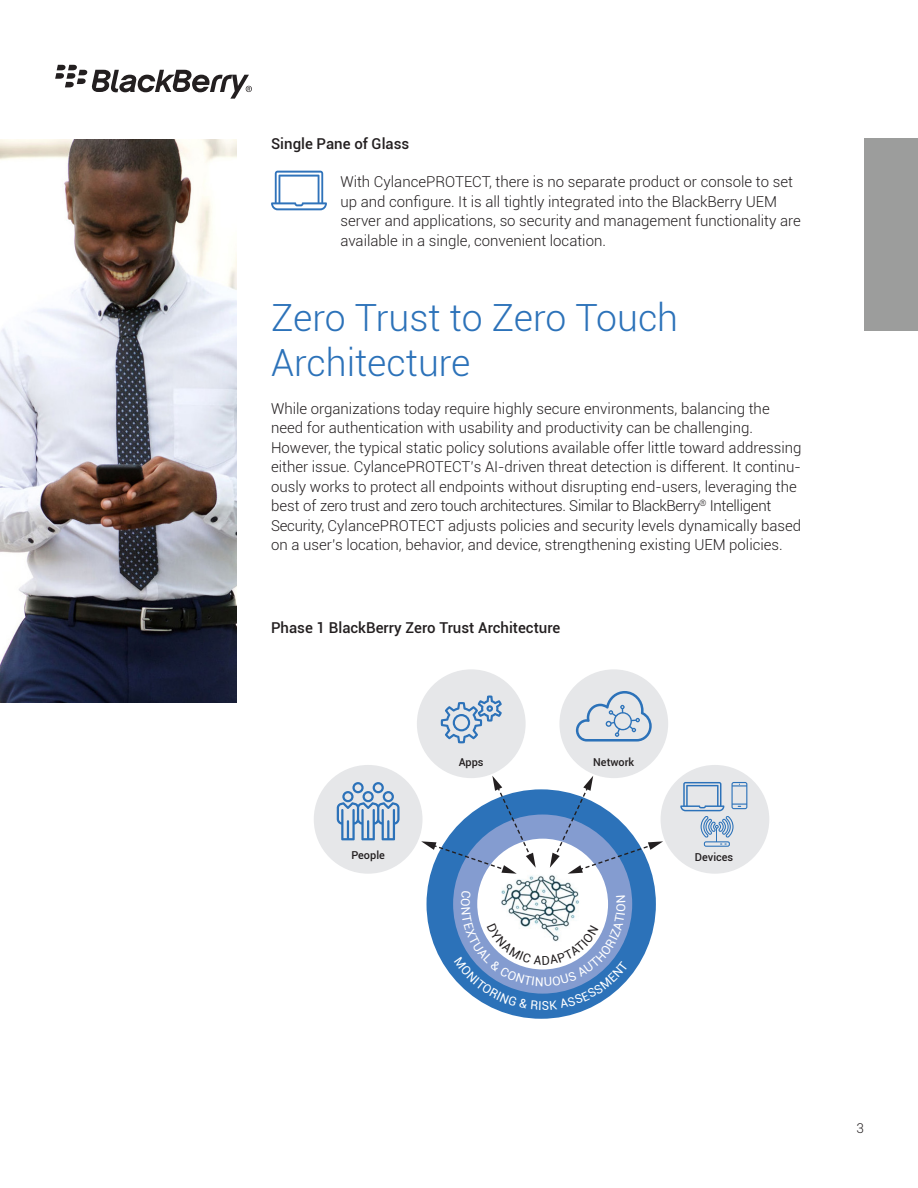
<style>
.page{position:relative;width:918px;height:1188px;background:#fff}
.page>*{position:absolute;margin:0;border:0;box-sizing:border-box;transform-origin:0 0}
.Header1{font:300 37.5px/45px "Roboto";color:#2c72b9}
.Body{font:300 15px/19.5px "Roboto";color:#231f20}
.Header2{font:500 15px "Roboto";color:#231f20}
.t1{font:300 13.5px "Roboto";color:#231f20}
.t2{font:500 10.95px "Roboto";color:#231f20}
</style>
<div class="page">
<div style="left:864px;top:138px;width:54px;height:193px;background:#9c9d9c"></div>
<svg style="left:55px;top:65px;width:197px;height:34px"></svg>
<div style="left:427px;top:789px;width:229px;height:230px;background:#2c72b9;border-radius:50%"></div>
<div style="left:453px;top:815px;width:179px;height:179px;background:#849cd0;border-radius:50%"></div>
<div style="left:477px;top:839px;width:131px;height:130px;background:#fff;border-radius:50%"></div>
<img style="left:502px;top:875px;width:73px;height:16px">
<div style="left:559px;top:669px;width:109px;height:109px;background:#e6e7e9;border-radius:50%"></div>
<svg style="left:576px;top:691px;width:76px;height:51px"></svg>
<div style="left:314px;top:765px;width:109px;height:109px;background:#e6e7e9;border-radius:50%"></div>
<svg style="left:337px;top:782px;width:63px;height:58px"></svg>
<svg style="left:421px;top:776px;width:115px;height:98px"></svg>
<svg style="left:550px;top:776px;width:113px;height:98px"></svg>
<div style="left:417px;top:669px;width:109px;height:109px;background:#e6e7e9;border-radius:50%"></div>
<svg style="left:441px;top:695px;width:61px;height:48px"></svg>
<div style="left:661px;top:765px;width:108px;height:109px;background:#e6e7e9;border-radius:50%"></div>
<svg style="left:680px;top:782px;width:67px;height:65px"></svg>
<img style="left:0;top:140px;width:237px;height:563px">
<svg style="left:271px;top:171px;width:56px;height:39px"></svg>
<svg style="left:454px;top:891px;width:175px;height:119px"></svg>
<p class="Header2" style="left:271px;top:134px;width:140px">Single Pane of Glass</p>
<p class="Body" style="left:340px;top:172px;width:462px">With CylancePROTECT, there is no separate product or console to set up and configure. It is all tightly integrated into the BlackBerry UEM server and applications, so security and management functionality are available in a single, convenient location.</p>
<p class="Header1" style="left:271px;top:294px;width:409px">Zero Trust to Zero Touch<br>Architecture</p>
<p class="Body" style="left:271px;top:398px;width:532px">While organizations today require highly secure environments, balancing the need for authentication with usability and productivity can be challenging.<br>However, the typical static policy solutions available offer little toward addressing either issue. CylancePROTECT’s AI-driven threat detection is different. It continu&shy;ously works to protect all endpoints without disrupting end-users, leveraging the best of zero trust and zero touch architectures. Similar to BlackBerry<sup>®</sup> Intelligent Security, CylancePROTECT adjusts policies and security levels dynamically based on a user’s location, behavior, and device, strengthening existing UEM policies.</p>
<p class="Header2" style="left:271px;top:617px;width:291px">Phase 1 BlackBerry Zero Trust Architecture</p>
<p class="t2" style="left:351px;top:848px;width:35px">People</p>
<p class="t2" style="left:459px;top:754px;width:26px">Apps</p>
<p class="t2" style="left:593px;top:754px;width:43px">Network</p>
<p class="t2" style="left:695px;top:849px;width:40px">Devices</p>
<p class="t1" style="left:857px;top:1119px;width:9px">3</p>
</div>
